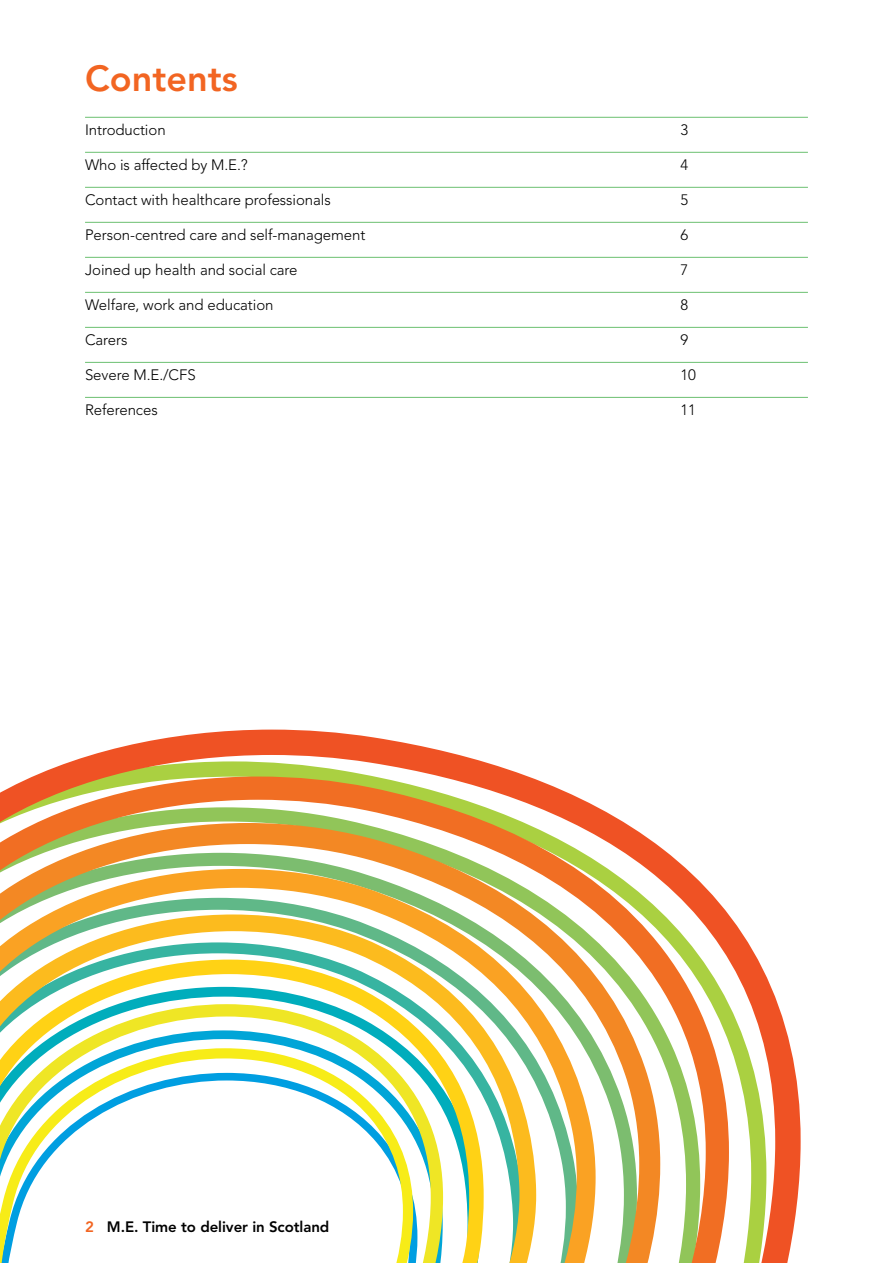
<style>
.page{position:relative;width:893px;height:1263px;background:#fff}
.page>*{position:absolute;margin:0;border:0;box-sizing:border-box;transform-origin:0 0}
.t1{font:800 36px "Avenir LT Pro";color:#f26522}
.t2{font:300 15px "Avenir LT Pro";letter-spacing:-.005em;color:#000}
.t3{font:800 15px "Avenir LT Pro";letter-spacing:-.005em;color:#000}
.s1{color:#f26522}
</style>
<div class="page">
<svg style="left:34px;top:730px;width:493px;height:46px"></svg>
<svg style="left:0;top:776px;width:625px;height:47px"></svg>
<svg style="left:0;top:823px;width:687px;height:46px"></svg>
<svg style="left:0;top:869px;width:728px;height:45px"></svg>
<svg style="left:0;top:914px;width:758px;height:45px"></svg>
<svg style="left:0;top:959px;width:778px;height:45px"></svg>
<svg style="left:0;top:1004px;width:791px;height:44px"></svg>
<svg style="left:0;top:1048px;width:801px;height:215px"></svg>
<hr style="left:85px;top:117px;width:723px;height:1px;background:#6cc071">
<hr style="left:85px;top:152px;width:723px;height:1px;background:#6cc071">
<hr style="left:85px;top:187px;width:723px;height:1px;background:#6cc071">
<hr style="left:85px;top:222px;width:723px;height:1px;background:#6cc071">
<hr style="left:85px;top:257px;width:723px;height:1px;background:#6cc071">
<hr style="left:85px;top:292px;width:723px;height:1px;background:#6cc071">
<hr style="left:85px;top:327px;width:723px;height:1px;background:#6cc071">
<hr style="left:85px;top:362px;width:723px;height:1px;background:#6cc071">
<hr style="left:85px;top:397px;width:723px;height:1px;background:#6cc071">
<h1 class="t1" style="left:85px;top:57px;width:154px">Contents</h1>
<p class="t2" style="left:85px;top:120px;width:82px">Introduction</p>
<p class="t2" style="left:680px;top:120px;width:9px">3</p>
<p class="t2" style="left:85px;top:155px;width:164px">Who is affected by M.E.?</p>
<p class="t2" style="left:680px;top:155px;width:9px">4</p>
<p class="t2" style="left:85px;top:190px;width:247px">Contact with healthcare professionals</p>
<p class="t2" style="left:680px;top:190px;width:9px">5</p>
<p class="t2" style="left:85px;top:225px;width:282px">Person-centred care and self-management</p>
<p class="t2" style="left:680px;top:225px;width:9px">6</p>
<p class="t2" style="left:85px;top:261px;width:214px">Joined up health and social care</p>
<p class="t2" style="left:680px;top:261px;width:9px">7</p>
<p class="t2" style="left:85px;top:296px;width:190px">Welfare, work and education</p>
<p class="t2" style="left:680px;top:296px;width:9px">8</p>
<p class="t2" style="left:85px;top:331px;width:44px">Carers</p>
<p class="t2" style="left:680px;top:331px;width:9px">9</p>
<p class="t2" style="left:85px;top:366px;width:112px">Severe M.E./CFS</p>
<p class="t2" style="left:680px;top:366px;width:17px">10</p>
<p class="t2" style="left:85px;top:401px;width:74px">References</p>
<p class="t2" style="left:680px;top:401px;width:17px">11</p>
<p class="t3" style="left:85px;top:1218px;width:246px"><span class="s1">2</span> M.E. Time to deliver in Scotland</p>
</div>
